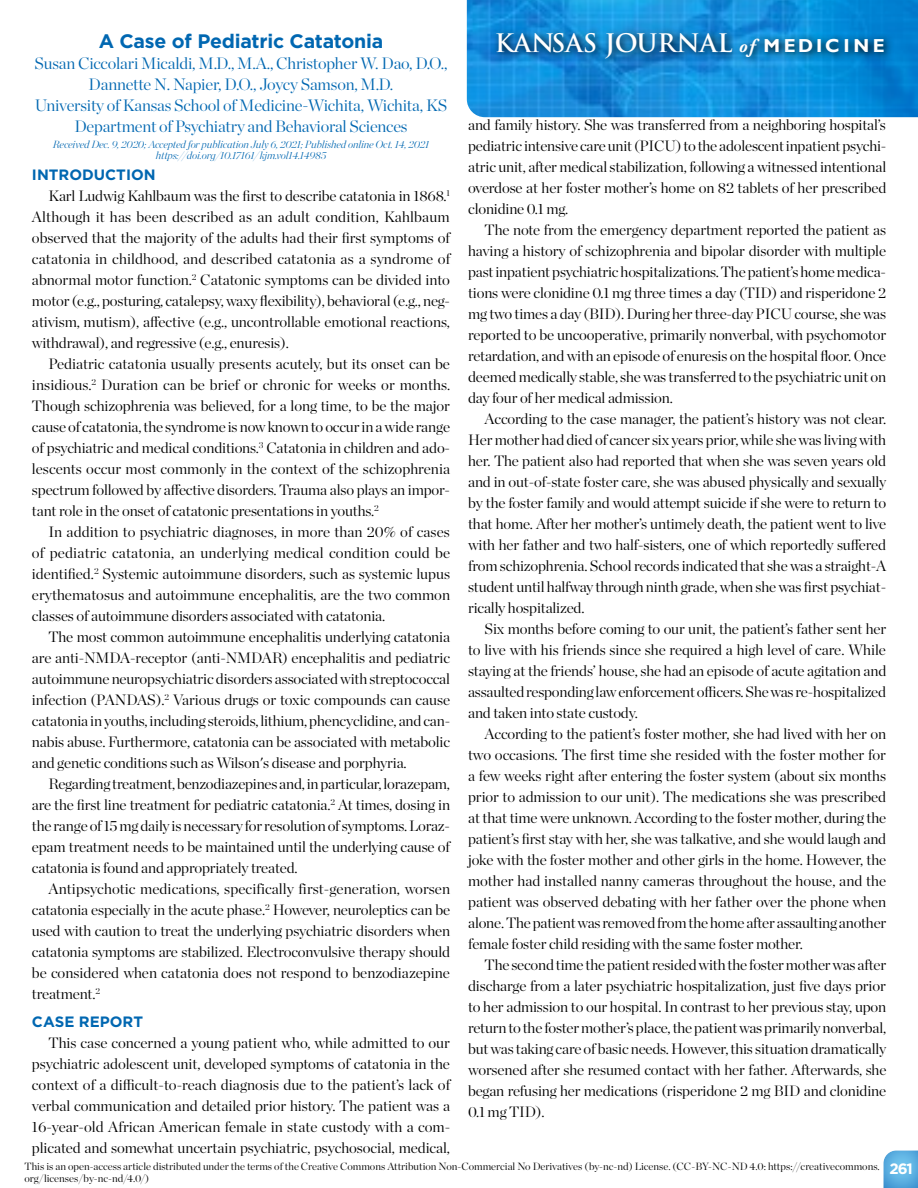
<style>
.page{position:relative;width:918px;height:1188px;background:#fff}
.page>*{position:absolute;margin:0;border:0;box-sizing:border-box;transform-origin:0 0}
.t1{font:700 24.9px "Trajan Pro";color:#fff}
.t2{font:700 19.5px "Gotham";letter-spacing:-.01em;color:#0067b1}
.t3{font:300 16.5px/21px "Chronicle Display";letter-spacing:-.01em;color:#0067b1;text-align:center}
.t4{font:300 15px/21px "Chronicle Display";letter-spacing:-.01em;color:#000;text-align:justify}
.t5{font:700 15px "Gotham";color:#0067b1}
.t6{font:700 15px "Gotham";color:#fff}
.t7{font:300 10.5px/12px "Chronicle Display";color:#000}
.t8{font:italic 200 10.5px/10.5px "Chronicle Display";letter-spacing:-.01em;color:#0067b1;text-align:center}
.s1{font-family:"Adobe Garamond Pro";font-style:italic;font-size:18.75px}
.s2{font-family:"Gill Sans";font-size:18.75px}
</style>
<div class="page">
<img style="left:467px;top:0;width:451px;height:117px">
<svg style="left:883px;top:1150px;width:35px;height:38px"></svg>
<svg style="left:492px;top:27px;width:402px;height:41px;background:#0f7abd"></svg>
<h2 class="t2" style="left:99px;top:28px;width:286px">A Case of Pediatric Catatonia</h2>
<p class="t3" style="left:35px;top:51px;width:414px">Susan Ciccolari Micaldi, M.D., M.A., Christopher W. Dao, D.O., Dannette N. Napier, D.O., Joycy Samson, M.D.<br>University of Kansas School of Medicine-Wichita, Wichita, KS Department of Psychiatry and Behavioral Sciences</p>
<p class="t8" style="left:53px;top:139px;width:378px">Received Dec. 9, 2020; Accepted for publication July 6, 2021; Published online Oct. 14, 2021 https://doi.org/10.17161/kjm.vol14.14985</p>
<p class="t5" style="left:32px;top:165px;width:125px">INTRODUCTION</p>
<p class="t4" style="left:32px;top:184px;width:420px;text-indent:17px">Karl Ludwig Kahlbaum was the first to describe catatonia in 1868.<sup>1<br></sup>Although it has been described as an adult condition, Kahlbaum observed that the majority of the adults had their first symptoms of catatonia in childhood, and described catatonia as a syndrome of abnormal motor function.<sup>2</sup> Catatonic symptoms can be divided into motor (e.g., posturing, catalepsy, waxy flexibility), behavioral (e.g., neg&shy;ativism, mutism), affective (e.g., uncontrollable emotional reactions, withdrawal), and regressive (e.g., enuresis).</p>
<p class="t4" style="left:32px;top:352px;width:420px;text-indent:17px">Pediatric catatonia usually presents acutely, but its onset can be insidious.<sup>2</sup> Duration can be brief or chronic for weeks or months.<br>Though schizophrenia was believed, for a long time, to be the major cause of catatonia, the syndrome is now known to occur in a wide range of psychiatric and medical conditions.<sup>3</sup> Catatonia in children and ado&shy;lescents occur most commonly in the context of the schizophrenia spectrum followed by affective disorders. Trauma also plays an impor&shy;tant role in the onset of catatonic presentations in youths.<sup>2</sup></p>
<p class="t4" style="left:32px;top:520px;width:420px;text-indent:16px">In addition to psychiatric diagnoses, in more than 20% of cases of pediatric catatonia, an underlying medical condition could be identified.<sup>2</sup> Systemic autoimmune disorders, such as systemic lupus erythematosus and autoimmune encephalitis, are the two common classes of autoimmune disorders associated with catatonia.</p>
<p class="t4" style="left:32px;top:625px;width:420px;text-indent:17px">The most common autoimmune encephalitis underlying catatonia are anti-NMDA-receptor (anti-NMDAR) encephalitis and pediatric autoimmune neuropsychiatric disorders associated with streptococcal infection (PANDAS).<sup>2</sup> Various drugs or toxic compounds can cause catatonia in youths, including steroids, lithium, phencyclidine, and can&shy;nabis abuse. Furthermore, catatonia can be associated with metabolic and genetic conditions such as Wilson's disease and porphyria.</p>
<p class="t4" style="left:32px;top:772px;width:420px;text-indent:17px">Regarding treatment, benzodiazepines and, in particular, lorazepam, are the first line treatment for pediatric catatonia.<sup>2</sup> At times, dosing in the range of 15 mg daily is necessary for resolution of symptoms. Loraz&shy;epam treatment needs to be maintained until the underlying cause of catatonia is found and appropriately treated.</p>
<p class="t4" style="left:32px;top:877px;width:420px;text-indent:17px">Antipsychotic medications, specifically first-generation, worsen catatonia especially in the acute phase.<sup>2</sup> However, neuroleptics can be used with caution to treat the underlying psychiatric disorders when catatonia symptoms are stabilized. Electroconvulsive therapy should be considered when catatonia does not respond to benzodiazepine treatment.<sup>2</sup></p>
<p class="t5" style="left:32px;top:1012px;width:113px">CASE REPORT</p>
<p class="t4" style="left:32px;top:1032px;width:420px;text-indent:16px">This case concerned a young patient who, while admitted to our psychiatric adolescent unit, developed symptoms of catatonia in the context of a difficult-to-reach diagnosis due to the patient’s lack of verbal communication and detailed prior history. The patient was a 16-year-old African American female in state custody with a com&shy;plicated and somewhat uncertain psychiatric, psychosocial, medical,</p>
<h1 class="t1" style="left:495px;top:28px;width:391px">KANSAS JOURNAL <span class="s1">of</span> <span class="s2">M EDIC I N E</span></h1>
<p class="t4" style="left:468px;top:113px;width:420px">and family history. She was transferred from a neighboring hospital’s pediatric intensive care unit (PICU) to the adolescent inpatient psychi&shy;atric unit, after medical stabilization, following a witnessed intentional overdose at her foster mother’s home on 82 tablets of her prescribed clonidine 0.1 mg.</p>
<p class="t4" style="left:468px;top:218px;width:420px;text-indent:16px">The note from the emergency department reported the patient as having a history of schizophrenia and bipolar disorder with multiple past inpatient psychiatric hospitalizations. The patient’s home medica&shy;tions were clonidine 0.1 mg three times a day (TID) and risperidone 2 mg two times a day (BID). During her three-day PICU course, she was reported to be uncooperative, primarily nonverbal, with psychomotor retardation, and with an episode of enuresis on the hospital floor. Once deemed medically stable, she was transferred to the psychiatric unit on day four of her medical admission.</p>
<p class="t4" style="left:468px;top:407px;width:420px;text-indent:16px">According to the case manager, the patient’s history was not clear.<br>Her mother had died of cancer six years prior, while she was living with her. The patient also had reported that when she was seven years old and in out-of-state foster care, she was abused physically and sexually by the foster family and would attempt suicide if she were to return to that home. After her mother’s untimely death, the patient went to live with her father and two half-sisters, one of which reportedly suffered from schizophrenia. School records indicated that she was a straight-A student until halfway through ninth grade, when she was first psychiat&shy;rically hospitalized.</p>
<p class="t4" style="left:468px;top:617px;width:420px;text-indent:16px">Six months before coming to our unit, the patient’s father sent her to live with his friends since she required a high level of care. While staying at the friends’ house, she had an episode of acute agitation and assaulted responding law enforcement officers. She was re-hospitalized and taken into state custody.</p>
<p class="t4" style="left:468px;top:722px;width:420px;text-indent:16px">According to the patient’s foster mother, she had lived with her on two occasions. The first time she resided with the foster mother for a few weeks right after entering the foster system (about six months prior to admission to our unit). The medications she was prescribed at that time were unknown. According to the foster mother, during the patient’s first stay with her, she was talkative, and she would laugh and joke with the foster mother and other girls in the home. However, the mother had installed nanny cameras throughout the house, and the patient was observed debating with her father over the phone when alone. The patient was removed from the home after assaulting another female foster child residing with the same foster mother.</p>
<p class="t4" style="left:468px;top:953px;width:420px;text-indent:16px">The second time the patient resided with the foster mother was after discharge from a later psychiatric hospitalization, just five days prior to her admission to our hospital. In contrast to her previous stay, upon return to the foster mother’s place, the patient was primarily nonverbal, but was taking care of basic needs. However, this situation dramatically worsened after she resumed contact with her father. Afterwards, she began refusing her medications (risperidone 2 mg BID and clonidine 0.1 mg TID).</p>
<p class="t7" style="left:25px;top:1160px;width:857px">This is an open-access article distributed under the terms of the Creative Commons Attribution Non-Commercial No Derivatives (by-nc-nd) License. (CC-BY-NC-ND 4.0: https://creativecommons. org/licenses/by-nc-nd/4.0/)</p>
<p class="t6" style="left:889px;top:1159px;width:25px">261</p>
</div>
